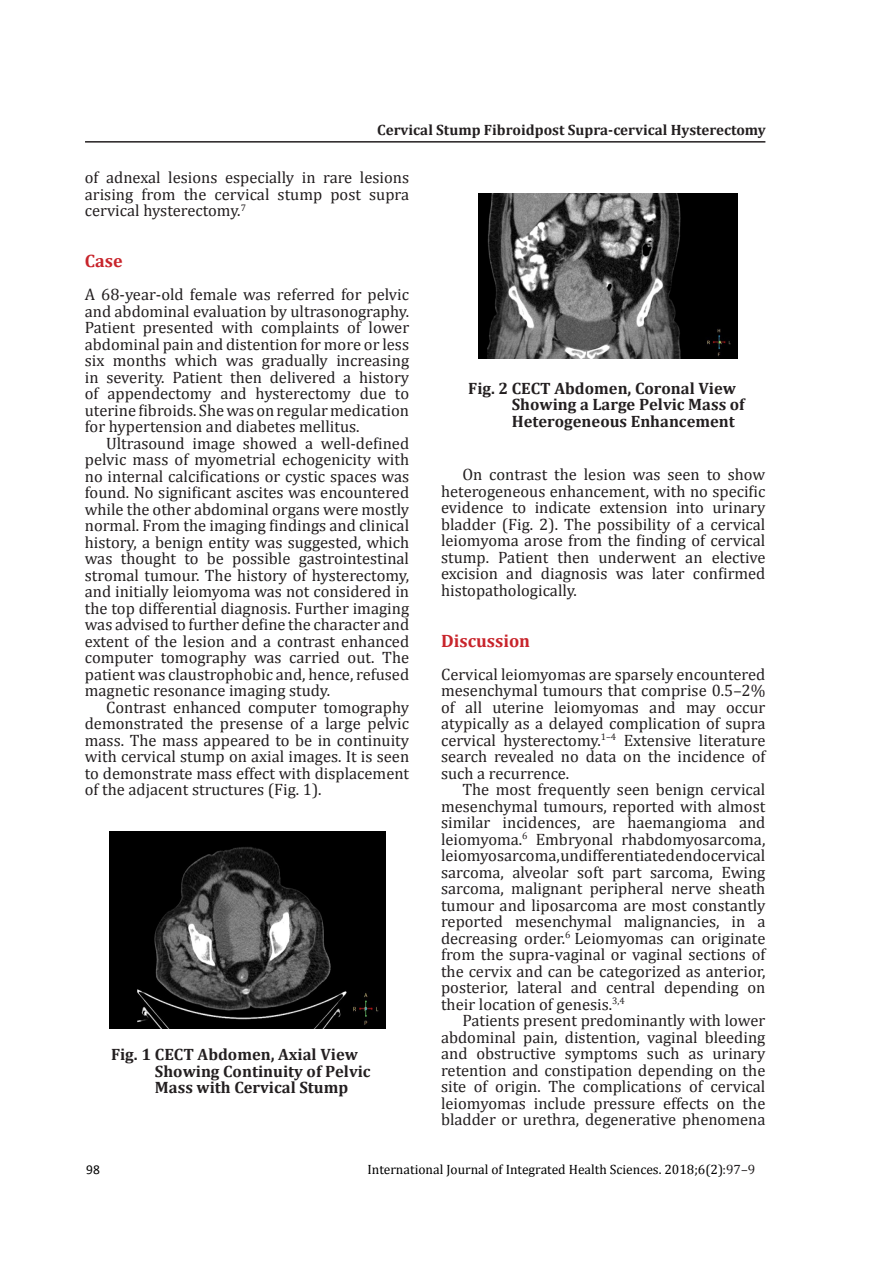
<style>
.page{position:relative;width:893px;height:1263px;background:#fff}
.page>*{position:absolute;margin:0;border:0;box-sizing:border-box;transform-origin:0 0}
.t1{font:700 18px "Cambria";color:#c8242b}
.t2{font:16.5px/16.5px "Cambria";color:#231f20;text-align:justify}
.t3{font:700 16.5px/16.5px "Cambria";color:#231f20}
.judul{font:700 15px "Cambria";color:#231f20}
.t4{font:13.5px "Cambria";color:#000}
.t5{font:13.5px "Calibri";color:#000}
.s1{color:#231f20}
</style>
<div class="page">
<hr style="left:85px;top:141px;width:680px;height:2px;background:#231f20">
<img style="left:110px;top:832px;width:276px;height:197px">
<img style="left:479px;top:194px;width:259px;height:165px">
<p class="judul" style="left:377px;top:120px;width:390px">Cervical Stump Fibroidpost Supra-cervical Hysterectomy</p>
<p class="t2" style="left:85px;top:169px;width:326px">of adnexal lesions especially in rare lesions arising from the cervical stump post supra cervical hysterectomy.<sup>7</sup></p>
<p class="t1" style="left:85px;top:248px;width:39px">Case</p>
<p class="t2" style="left:85px;top:286px;width:326px">A 68-year-old female was referred for pelvic and abdominal evaluation by ultrasonography.<br>Patient presented with complaints of lower abdominal pain and distention for more or less six months which was gradually increasing in severity. Patient then delivered a history of appendectomy and hysterectomy due to uterine fibroids. She was on regular medication for hypertension and diabetes mellitus.</p>
<p class="t2" style="left:85px;top:435px;width:326px;text-indent:21px">Ultrasound image showed a well-defined pelvic mass of myometrial echogenicity with no internal calcifications or cystic spaces was found. No significant ascites was encountered while the other abdominal organs were mostly normal. From the imaging findings and clinical history, a benign entity was suggested, which was thought to be possible gastrointestinal stromal tumour. The history of hysterectomy, and initially leiomyoma was not considered in the top differential diagnosis. Further imaging was advised to further define the character and extent of the lesion and a contrast enhanced computer tomography was carried out. The patient was claustrophobic and, hence, refused magnetic resonance imaging study.</p>
<p class="t2" style="left:85px;top:699px;width:326px;text-indent:21px">Contrast enhanced computer tomography demonstrated the presense of a large pelvic mass. The mass appeared to be in continuity with cervical stump on axial images. It is seen to demonstrate mass effect with displacement of the adjacent structures (Fig. 1).</p>
<p class="t3" style="left:155px;top:1046px;width:217px;text-indent:-44px">Fig. 1 CECT Abdomen, Axial View<br>Showing Continuity of Pelvic<br>Mass with Cervical Stump</p>
<p class="t3" style="left:512px;top:380px;width:234px;text-indent:-44px">Fig. 2 CECT Abdomen, Coronal View<br>Showing a Large Pelvic Mass of<br>Heterogeneous Enhancement</p>
<p class="t2" style="left:441px;top:466px;width:326px;text-indent:21px">On contrast the lesion was seen to show heterogeneous enhancement, with no specific evidence to indicate extension into urinary bladder (Fig. 2). The possibility of a cervical leiomyoma arose from the finding of cervical stump. Patient then underwent an elective excision and diagnosis was later confirmed histopathologically.</p>
<p class="t1" style="left:441px;top:628px;width:91px">Discussion</p>
<p class="t2" style="left:441px;top:666px;width:326px">Cervical leiomyomas are sparsely encountered mesenchymal tumours that comprise 0.5–2% of all uterine leiomyomas and may occur atypically as a delayed complication of supra cervical hysterectomy.<sup>1–4</sup> Extensive literature search revealed no data on the incidence of such a recurrence.</p>
<p class="t2" style="left:441px;top:781px;width:326px;text-indent:21px">The most frequently seen benign cervical mesenchymal tumours, reported with almost similar incidences, are haemangioma and leiomyoma.<sup>6</sup> Embryonal rhabdomyosarcoma, leiomyosarcoma, undifferentiated endocervical sarcoma, alveolar soft part sarcoma, Ewing sarcoma, malignant peripheral nerve sheath tumour and liposarcoma are most constantly reported mesenchymal malignancies, in a decreasing order.<sup>6</sup> Leiomyomas can originate from the supra-vaginal or vaginal sections of the cervix and can be categorized as anterior, posterior, lateral and central depending on their location of genesis.<sup>3,4</sup></p>
<p class="t2" style="left:441px;top:1012px;width:326px;text-indent:21px">Patients present predominantly with lower abdominal pain, distention, vaginal bleeding and obstructive symptoms such as urinary retention and constipation depending on the site of origin. The complications of cervical leiomyomas include pressure effects on the bladder or urethra, degenerative phenomena</p>
<p class="t5" style="left:86px;top:1160px;width:15px">98</p>
<p class="t4" style="left:367px;top:1161px;width:389px">International Journal of Integrated Health Sciences. 2018;6(2)<span class="s1">:97–9</span></p>
</div>
